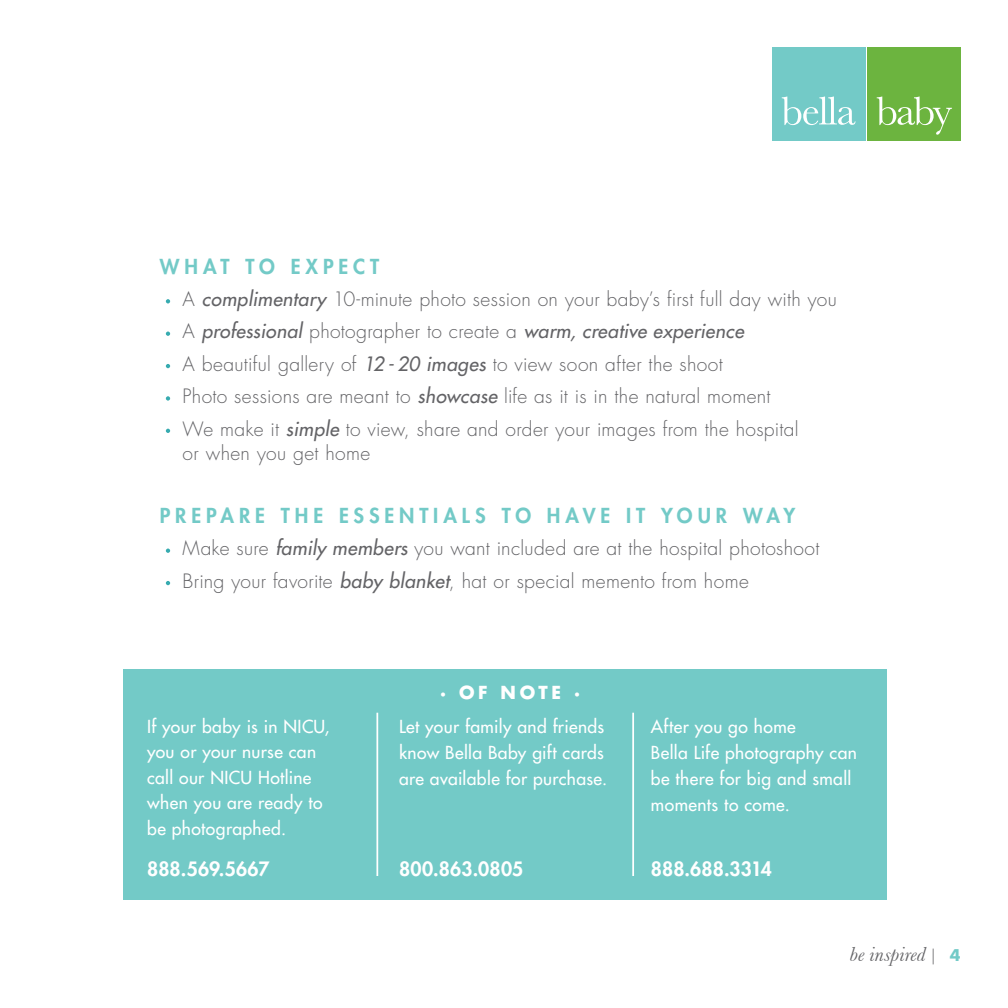
<style>
.page{position:relative;width:1008px;height:1008px;background:#fff}
.page>*{position:absolute;margin:0;border:0;box-sizing:border-box;transform-origin:0 0}
.t1{font:300 52.5px "Futura Std";color:#37abb0}
.t2{font:italic 21px "Baskerville";letter-spacing:.005em;color:#636366}
.t3{font:800 20.12px "Futura Std";letter-spacing:.245em;color:#73cac7}
.t4{font:300 19.25px/24.5px "Futura Std";letter-spacing:.01em;color:#636366}
.t5{font:italic 500 19.25px "Futura Std";letter-spacing:.015em;color:#636366}
.t6{font:800 19.25px "Futura Std";letter-spacing:.005em;color:#fff}
.t7{font:500 17.5px/25.9px "Futura Std";letter-spacing:.015em;color:#fff}
.t8{font:700 17.5px "Futura Std";letter-spacing:.2em;color:#fff}
.s1{font-weight:500;font-style:italic}
.s2{font-weight:300;font-style:normal}
.s3{font-family:"Futura Std";font-weight:300;font-style:normal;font-size:15.75px}
.s4{font-family:"Futura Std";font-weight:700;font-style:normal;font-size:15.75px;color:#73cac7}
</style>
<div class="page">
<svg style="left:865px;top:47px;width:1px;height:94px"></svg>
<div style="left:772px;top:47px;width:93px;height:94px;background:#73cac7"></div>
<div style="left:867px;top:47px;width:94px;height:94px;background:#6cb43f"></div>
<svg style="left:782px;top:96px;width:74px;height:29px"></svg>
<svg style="left:877px;top:96px;width:75px;height:39px"></svg>
<div style="left:123px;top:669px;width:764px;height:231px;background:#73cac7"></div>
<hr style="left:376px;top:713px;width:2px;height:163px;background:#fff">
<hr style="left:632px;top:713px;width:2px;height:163px;background:#fff">
<p class="t3" style="left:160px;top:253px;width:221px">WHAT TO EXPECT</p>
<h1 class="t1" style="left:160px;top:264px;width:18px">·</h1>
<p class="t4" style="left:183px;top:287px;width:656px">A <span class="s1">complimentary</span> 10-minute photo session on your baby’s first full day with you</p>
<h1 class="t1" style="left:160px;top:296px;width:18px">·</h1>
<p class="t5" style="left:183px;top:319px;width:563px"><span class="s2">A</span> professional <span class="s2">photographer to create a</span> warm, creative experience</p>
<h1 class="t1" style="left:160px;top:329px;width:18px">·</h1>
<p class="t4" style="left:183px;top:352px;width:542px">A beautiful gallery of <span class="s1">12 - 20 images</span> to view soon after the shoot</p>
<h1 class="t1" style="left:160px;top:361px;width:18px">·</h1>
<p class="t4" style="left:183px;top:384px;width:589px">Photo sessions are meant to <span class="s1">showcase</span> life as it is in the natural moment</p>
<h1 class="t1" style="left:160px;top:393px;width:18px">·</h1>
<p class="t4" style="left:183px;top:417px;width:618px">We make it <span class="s1">simple</span> to view, share and order your images from the hospital or when you get home</p>
<p class="t3" style="left:160px;top:503px;width:637px">PREPARE THE ESSENTIALS TO HAVE IT YOUR WAY</p>
<h1 class="t1" style="left:160px;top:513px;width:18px">·</h1>
<p class="t4" style="left:183px;top:537px;width:638px">Make sure <span class="s1">family members</span> you want included are at the hospital photoshoot</p>
<h1 class="t1" style="left:160px;top:546px;width:18px">·</h1>
<p class="t4" style="left:183px;top:569px;width:568px">Bring your favorite <span class="s1">baby blanket</span>, hat or special memento from home</p>
<p class="t7" style="left:147px;top:714px;width:184px;line-height:25.4px">If your baby is in NICU, you or your nurse can call our NICU Hotline when you are ready to be photographed.</p>
<p class="t6" style="left:147px;top:856px;width:124px">888.569.5667</p>
<p class="t8" style="left:440px;top:681px;width:141px">∙ OF NOTE ∙</p>
<p class="t7" style="left:399px;top:713px;width:210px">Let your family and friends know Bella Baby gift cards are available for purchase.</p>
<p class="t6" style="left:399px;top:857px;width:126px">800.863.0805</p>
<p class="t7" style="left:651px;top:713px;width:208px">After you go home<br>Bella Life photography can be there for big and small moments to come.</p>
<p class="t6" style="left:651px;top:857px;width:123px">888.688.3314</p>
<p class="t2" style="left:849px;top:942px;width:113px">be inspired <span class="s3">|</span> <span class="s4">4</span></p>
</div>
